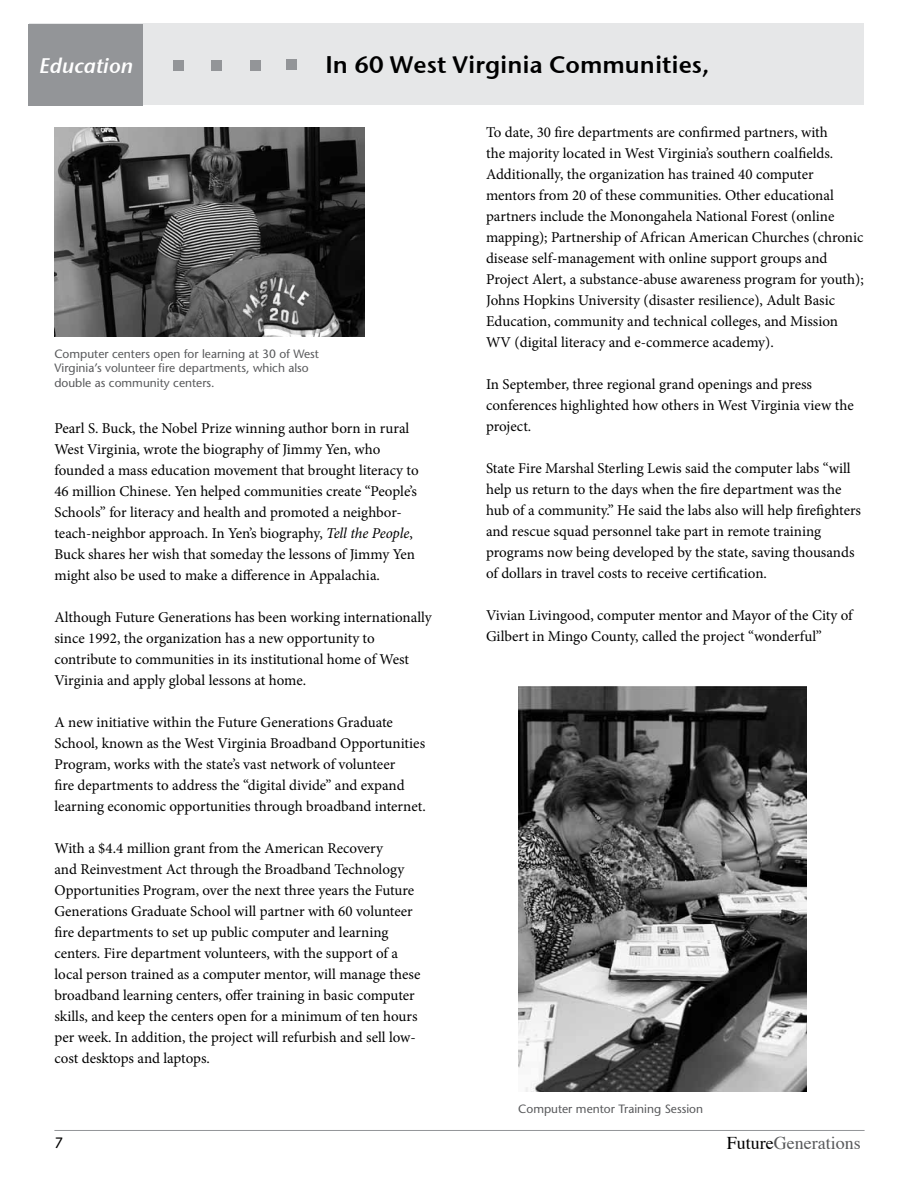
<style>
.page{position:relative;width:918px;height:1188px;background:#fff}
.page>*{position:absolute;margin:0;border:0;box-sizing:border-box;transform-origin:0 0}
.t1{font:24px "Stone Sans Sem ITCTT Semi";color:#000}
.t2{font:21px "Stone Sans Sem ITCTT Semi Ita";color:#fff}
.t3{font:18px "Times";color:#58595b}
.t4{font:15px/21px "Minion Pro";color:#000}
.t5{font:500 15px "Stone Sans Std";color:#000}
.t6{font:500 12px/14.4px "Stone Sans Std";color:#58595b}
.s1{font-style:italic}
.s2{color:#000}
</style>
<div class="page">
<div style="left:29px;top:24px;width:835px;height:81px;background:#e6e7e8"></div>
<hr style="left:54px;top:1130px;width:811px;height:1px;background:#939598">
<div style="left:174px;top:60px;width:10px;height:10px;background:#939598"></div>
<div style="left:211px;top:60px;width:11px;height:10px;background:#939598"></div>
<div style="left:250px;top:60px;width:11px;height:10px;background:#939598"></div>
<div style="left:286px;top:59px;width:11px;height:10px;background:#939598"></div>
<div style="left:28px;top:24px;width:115px;height:81px;background:#939598"></div>
<img style="left:518px;top:686px;width:288px;height:405px">
<img style="left:54px;top:127px;width:310px;height:209px">
<h2 class="t2" style="left:39px;top:49px;width:96px">Education</h2>
<h1 class="t1" style="left:326px;top:45px;width:385px">In 60 West Virginia Communities,</h1>
<p class="t6" style="left:54px;top:347px;width:266px">Computer centers open for learning at 30 of West<br>Virginia’s volunteer fire departments, which also double as community centers.</p>
<p class="t4" style="left:54px;top:418px;width:366px">Pearl S. Buck, the Nobel Prize winning author born in rural West Virginia, wrote the biography of Jimmy Yen, who founded a mass education movement that brought literacy to 46 million Chinese. Yen helped communities create “People’s Schools” for literacy and health and promoted a neighbor&shy;teach-neighbor approach. In Yen’s biography, <span class="s1">Tell the People</span>, Buck shares her wish that someday the lessons of Jimmy Yen might also be used to make a difference in Appalachia.</p>
<p class="t4" style="left:54px;top:607px;width:379px">Although Future Generations has been working internationally since 1992, the organization has a new opportunity to contribute to communities in its institutional home of West Virginia and apply global lessons at home.</p>
<p class="t4" style="left:54px;top:712px;width:373px">A new initiative within the Future Generations Graduate School, known as the West Virginia Broadband Opportunities Program, works with the state’s vast network of volunteer<br>fire departments to address the “digital divide” and expand learning economic opportunities through broadband internet.</p>
<p class="t4" style="left:54px;top:838px;width:367px">With a $4.4 million grant from the American Recovery<br>and Reinvestment Act through the Broadband Technology Opportunities Program, over the next three years the Future Generations Graduate School will partner with 60 volunteer fire departments to set up public computer and learning centers. Fire department volunteers, with the support of a local person trained as a computer mentor, will manage these broadband learning centers, offer training in basic computer skills, and keep the centers open for a minimum of ten hours per week. In addition, the project will refurbish and sell low&shy;cost desktops and laptops.</p>
<p class="t5" style="left:54px;top:1134px;width:10px">7</p>
<p class="t4" style="left:486px;top:121px;width:379px">To date, 30 fire departments are confirmed partners, with<br>the majority located in West Virginia’s southern coalfields.<br>Additionally, the organization has trained 40 computer mentors from 20 of these communities. Other educational partners include the Monongahela National Forest (online mapping); Partnership of African American Churches (chronic disease self-management with online support groups and Project Alert, a substance-abuse awareness program for youth); Johns Hopkins University (disaster resilience), Adult Basic Education, community and technical colleges, and Mission WV (digital literacy and e-commerce academy).</p>
<p class="t4" style="left:486px;top:373px;width:369px">In September, three regional grand openings and press conferences highlighted how others in West Virginia view the project.</p>
<p class="t4" style="left:486px;top:457px;width:376px">State Fire Marshal Sterling Lewis said the computer labs “will help us return to the days when the fire department was the hub of a community.” He said the labs also will help firefighters and rescue squad personnel take part in remote training programs now being developed by the state, saving thousands of dollars in travel costs to receive certification.</p>
<p class="t4" style="left:486px;top:604px;width:368px">Vivian Livingood, computer mentor and Mayor of the City of<br>Gilbert in Mingo County, called the project “wonderful”</p>
<p class="t6" style="left:518px;top:1101px;width:186px">Computer mentor Training Session</p>
<p class="t3" style="left:727px;top:1127px;width:135px"><span class="s2">Future</span>Generations</p>
</div>
